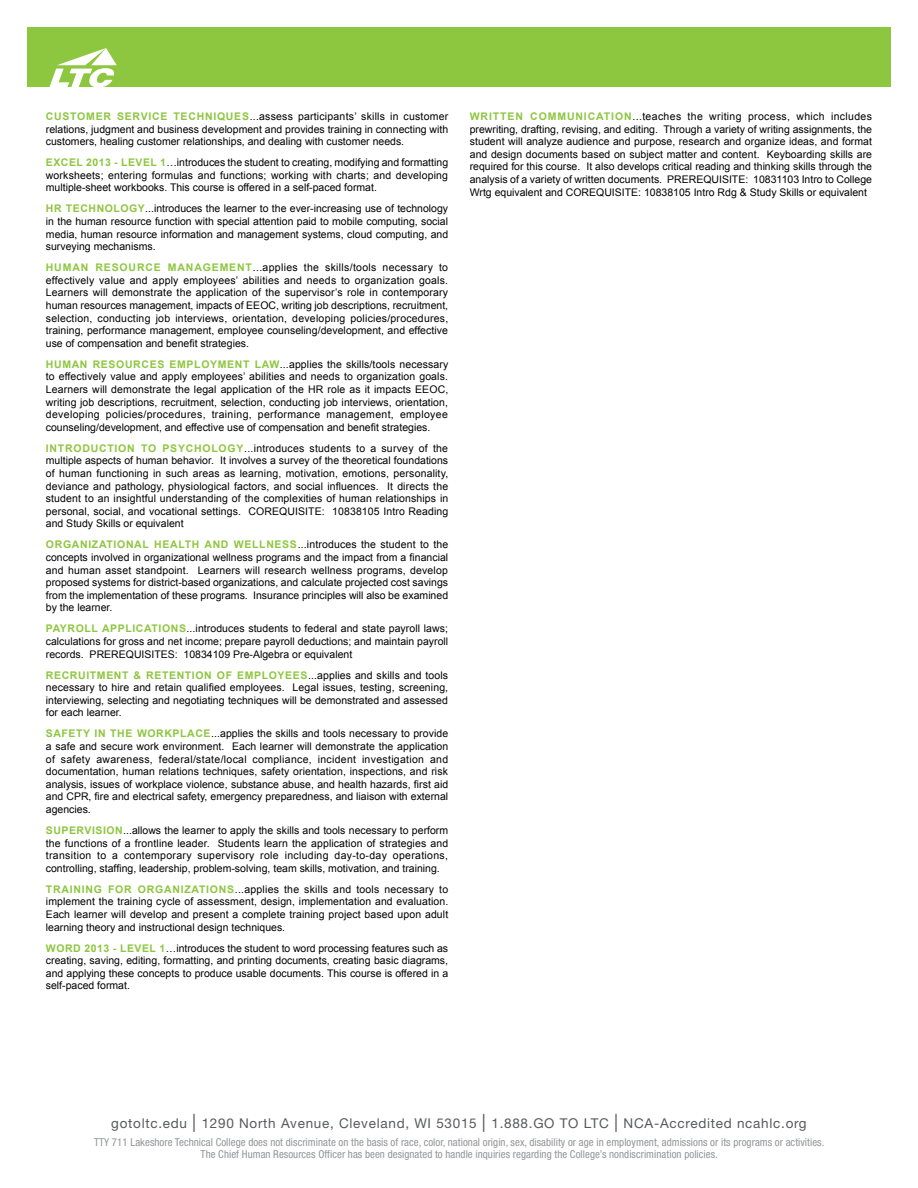
<style>
.page{position:relative;width:918px;height:1188px;background:#fff}
.page>*{position:absolute;margin:0;border:0;box-sizing:border-box;transform-origin:0 0}
.t1{font:13.5px "Helvetica Neue";letter-spacing:.055em;color:#58595b}
.t2{font:condensed 10.8px/12px "Helvetica Neue";letter-spacing:.005em;color:#939598;text-align:center}
.t3{font:10.5px/12.6px "Arial";color:#000;text-align:justify}
.t4{font:700 10.5px "Arial";letter-spacing:.075em;color:#8dc63f}
.s1{font-weight:700;color:#8dc63f}
.s2{font-size:18px}
</style>
<div class="page">
<div style="left:27px;top:27px;width:864px;height:60px;background:#8dc63f"></div>
<svg style="left:49px;top:48px;width:68px;height:39px"></svg>
<p class="t3" style="left:46px;top:110px;width:404px"><span class="s1">CUSTOMER SERVICE TECHNIQUES</span>...assess participants’ skills in customer relations, judgment and business development and provides training in connecting with customers, healing customer relationships, and dealing with customer needs.</p>
<p class="t3" style="left:46px;top:156px;width:404px"><span class="s1">EXCEL 2013 - L EVEL 1</span>…introduces the student to creating, modifying and formatting worksheets; entering formulas and functions; working with charts; and developing multiple-sheet workbooks. This course is offered in a self-paced format.</p>
<p class="t3" style="left:46px;top:202px;width:404px"><span class="s1">HR TECHNOLOGY</span>...introduces the learner to the ever-increasing use of technology in the human resource function with special attention paid to mobile computing, social media, human resource information and management systems, cloud computing, and surveying mechanisms.</p>
<p class="t3" style="left:46px;top:261px;width:404px"><span class="s1">H UMAN RESOURCE MANAGEMENT</span>...applies the skills/tools necessary to effectively value and apply employees’ abilities and needs to organization goals.<br>Learners will demonstrate the application of the supervisor’s role in contemporary human resources management, impacts of EEOC, writing job descriptions, recruitment, selection, conducting job interviews, orientation, developing policies/procedures, training, performance management, employee counseling/development, and effective use of compensation and benefit strategies.</p>
<p class="t3" style="left:46px;top:358px;width:404px"><span class="s1">H UMAN RESOURCES E MP LOYMENT LAW</span>...applies the skills/tools necessary to effectively value and apply employees’ abilities and needs to organization goals.<br>Learners will demonstrate the legal application of the HR role as it impacts EEOC, writing job descriptions, recruitment, selection, conducting job interviews, orientation, developing policies/procedures, training, performance management, employee counseling/development, and effective use of compensation and benefit strategies.</p>
<p class="t4" style="left:46px;top:441px;width:45px">INTRODUCTION</p>
<p class="t3" style="left:46px;top:442px;width:404px;text-indent:95px"><span class="s1">TO PSYCHOLOGY</span>...introduces students to a survey of the multiple aspects of human behavior. It involves a survey of the theoretical foundations of human functioning in such areas as learning, motivation, emotions, personality, deviance and pathology, physiological factors, and social influences. It directs the student to an insightful understanding of the complexities of human relationships in personal, social, and vocational settings. COREQUISITE: 10838105 Intro Reading and Study Skills or equivalent</p>
<p class="t3" style="left:46px;top:538px;width:404px"><span class="s1">ORGANIZATIONAL HEALTH AND WELLNESS</span>...introduces the student to the concepts involved in organizational wellness programs and the impact from a financial and human asset standpoint. Learners will research wellness programs, develop proposed systems for district-based organizations, and calculate projected cost savings from the implementation of these programs. Insurance principles will also be examined by the learner.</p>
<p class="t3" style="left:46px;top:622px;width:404px"><span class="s1">PAYROLL APP LICATIONS</span>...introduces students to federal and state payroll laws; calculations for gross and net income; prepare payroll deductions; and maintain payroll records. PREREQUISITES: 10834109 Pre-Algebra or equivalent</p>
<p class="t3" style="left:46px;top:669px;width:404px"><span class="s1">RECRUITMENT &amp; RETENTION OF EMPLOYEES</span>...applies and skills and tools necessary to hire and retain qualified employees. Legal issues, testing, screening, interviewing, selecting and negotiating techniques will be demonstrated and assessed for each learner.</p>
<p class="t3" style="left:46px;top:727px;width:404px"><span class="s1">SAFETY IN THE WORKP LACE</span>...applies the skills and tools necessary to provide a safe and secure work environment. Each learner will demonstrate the application of safety awareness, federal/state/local compliance, incident investigation and documentation, human relations techniques, safety orientation, inspections, and risk analysis, issues of workplace violence, substance abuse, and health hazards, first aid and CPR, fire and electrical safety, emergency preparedness, and liaison with external agencies.</p>
<p class="t3" style="left:46px;top:824px;width:404px"><span class="s1">SUP ERVISION</span>...allows the learner to apply the skills and tools necessary to perform the functions of a frontline leader. Students learn the application of strategies and transition to a contemporary supervisory role including day-to-day operations, controlling, staffing, leadership, problem-solving, team skills, motivation, and training.</p>
<p class="t3" style="left:46px;top:883px;width:404px"><span class="s1">TRAINING FOR ORGANIZATIONS</span>...applies the skills and tools necessary to implement the training cycle of assessment, design, implementation and evaluation.<br>Each learner will develop and present a complete training project based upon adult learning theory and instructional design techniques.</p>
<p class="t3" style="left:46px;top:942px;width:404px"><span class="s1">WORD 2013 - L EVEL 1</span>…introduces the student to word processing features such as creating, saving, editing, formatting, and printing documents, creating basic diagrams, and applying these concepts to produce usable documents. This course is offered in a self-paced format.</p>
<p class="t3" style="left:470px;top:110px;width:404px"><span class="s1">WRITTEN COMMUNICATION</span>...teaches the writing process, which includes prewriting, drafting, revising, and editing. Through a variety of writing assignments, the student will analyze audience and purpose, research and organize ideas, and format and design documents based on subject matter and content. Keyboarding skills are required for this course. It also develops critical reading and thinking skills through the analysis of a variety of written documents. PREREQUISITE: 10831103 Intro to College Wrtg equivalent and COREQUISITE: 10838105 Intro Rdg &amp; Study Skills or equivalent</p>
<p class="t1" style="left:111px;top:1115px;width:697px">gotoltc.edu <span class="s2">|</span> 1290 North Avenue, Cleveland, WI 53015 <span class="s2">|</span> 1.888.GO TO LTC <span class="s2">|</span> NCA-Accredited ncahlc.org</p>
<p class="t2" style="left:94px;top:1136px;width:732px">TTY 711 Lakeshore Technical College does not discriminate on the basis of race, color, national origin, sex, disability or age in employment, admissions or its programs or activities.<br>The Chief Human Resources Officer has been designated to handle inquiries regarding the College’s nondiscrimination policies.</p>
</div>
